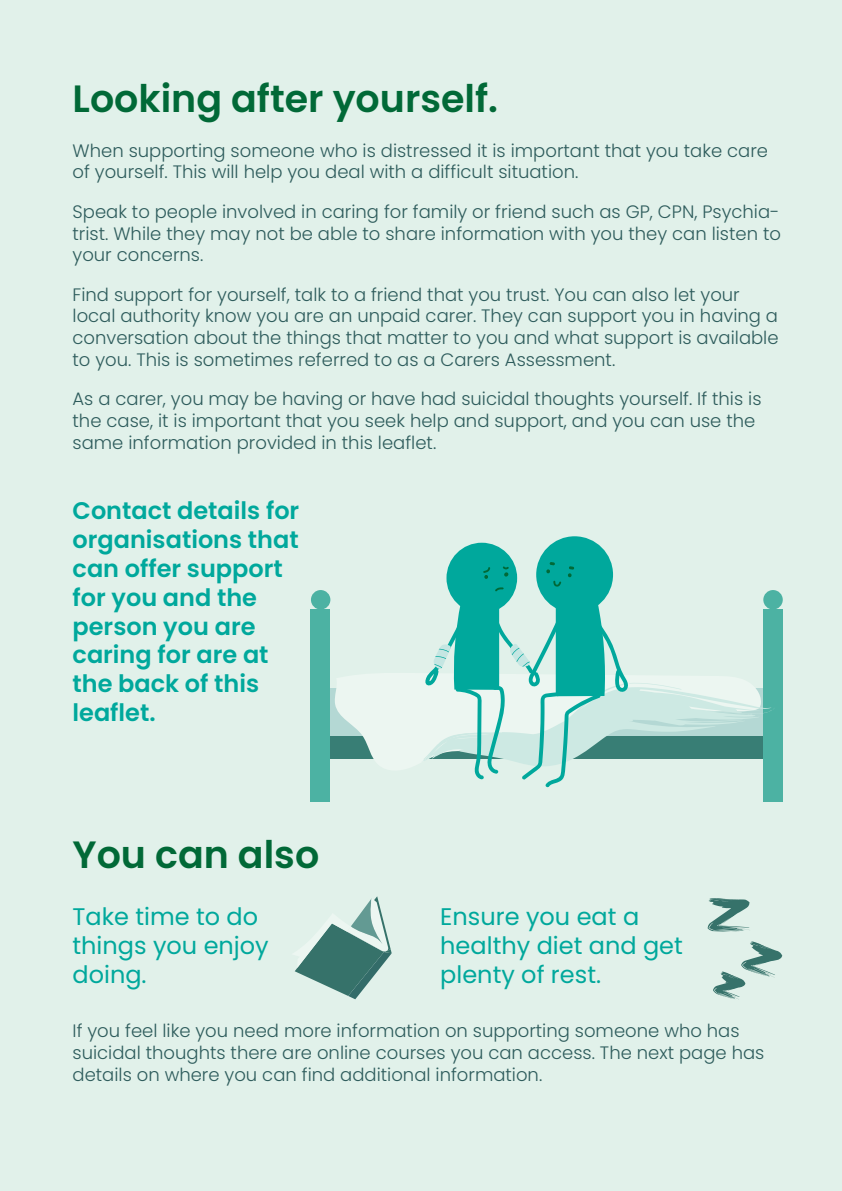
<style>
.page{position:relative;width:842px;height:1191px;background:#e1f1ea}
.page>*{position:absolute;margin:0;border:0;box-sizing:border-box;transform-origin:0 0}
.t1{font:600 38px "Poppins";color:#016937}
.t2{font:600 24px/28.8px "Poppins";color:#00a89c}
.t3{font:24px/28.8px "Poppins";color:#00a89c}
.t4{font:300 18px/21.6px "Poppins";color:#2e5c5c}
</style>
<div class="page">
<div style="left:311px;top:609px;width:19px;height:193px;background:#4cb2a3"></div>
<div style="left:763px;top:609px;width:19px;height:193px;background:#4cb2a3"></div>
<div style="left:311px;top:590px;width:19px;height:19px;background:#4cb2a3;border-radius:50%"></div>
<div style="left:763px;top:590px;width:20px;height:19px;background:#4cb2a3;border-radius:50%"></div>
<svg style="left:334px;top:673px;width:87px;height:97px;fill:#ecf6f1"></svg>
<div style="left:536px;top:536px;width:77px;height:77px;background:#00a89c;border-radius:50%"></div>
<div style="left:446px;top:543px;width:71px;height:70px;background:#00a89c;border-radius:50%"></div>
<svg style="left:546px;top:562px;width:9px;height:11px"></svg>
<svg style="left:568px;top:566px;width:6px;height:11px"></svg>
<svg style="left:483px;top:567px;width:7px;height:12px"></svg>
<svg style="left:503px;top:566px;width:6px;height:10px"></svg>
<svg style="left:421px;top:601px;width:351px;height:187px"></svg>
<svg style="left:495px;top:587px;width:9px;height:4px"></svg>
<svg style="left:553px;top:581px;width:8px;height:5px"></svg>
<svg style="left:294px;top:896px;width:98px;height:103px"></svg>
<svg style="left:713px;top:941px;width:69px;height:58px"></svg>
<svg style="left:708px;top:898px;width:42px;height:33px"></svg>
<h1 class="t1" style="left:73px;top:77px;width:427px">Looking after yourself.</h1>
<p class="t4" style="left:73px;top:140px;width:697px">When supporting someone who is distressed it is important that you take care of yourself. This will help you deal with a difficult situation.</p>
<p class="t4" style="left:73px;top:201px;width:710px;text-align:justify">Speak to people involved in caring for family or friend such as GP, CPN, Psychia&shy;trist. While they may not be able to share information with you they can listen to your concerns.</p>
<p class="t4" style="left:73px;top:284px;width:707px">Find support for yourself, talk to a friend that you trust. You can also let your local authority know you are an unpaid carer. They can support you in having a conversation about the things that matter to you and what support is available to you. This is sometimes referred to as a Carers Assessment.</p>
<p class="t4" style="left:73px;top:388px;width:690px">As a carer, you may be having or have had suicidal thoughts yourself. If this is the case, it is important that you seek help and support, and you can use the same information provided in this leaflet.</p>
<h2 class="t2" style="left:73px;top:496px;width:228px">Contact details for organisations that can offer support for you and the person you are caring for are at the back of this leaflet.</h2>
<h1 class="t1" style="left:73px;top:833px;width:248px">You can also</h1>
<h2 class="t3" style="left:73px;top:902px;width:198px">Take time to do things you enjoy doing.</h2>
<h2 class="t3" style="left:440px;top:902px;width:244px">Ensure you eat a healthy diet and get plenty of rest.</h2>
<p class="t4" style="left:73px;top:1020px;width:693px">If you feel like you need more information on supporting someone who has suicidal thoughts there are online courses you can access. The next page has details on where you can find additional information.</p>
</div>
